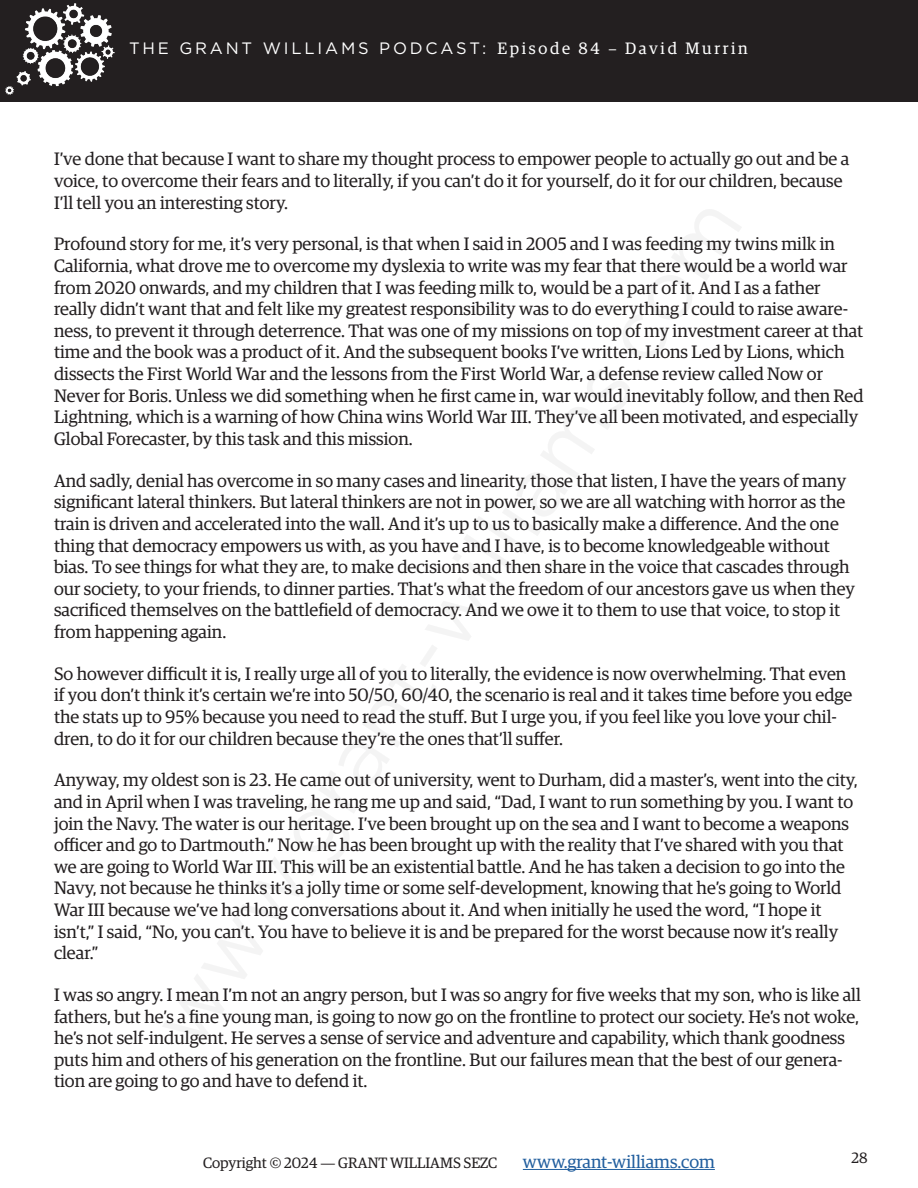
<style>
.page{position:relative;width:918px;height:1188px;background:#fff}
.page>*{position:absolute;margin:0;border:0;box-sizing:border-box;transform-origin:0 0}
.Body_Copy{font:18px/21.6px "Guardian Egyptian";color:#231f20}
.t1{font:18px "Guardian Egyptian";color:#215e9e}
.t2{font:16.5px "Gotham";letter-spacing:.17em;color:#fff}
.t3{font:15px "Guardian Egyptian";color:#231f20}
.s1{font-family:"Guardian Egyptian"}
.s2{font-family:"Myriad Pro"}
</style>
<div class="page">
<hr style="left:523px;top:1169px;width:192px;height:1px;background:#215e9e">
<svg style="left:163px;top:209px;width:578px;height:828px"></svg>
<div style="left:0;top:0;width:918px;height:102px;background:#231f20"></div>
<img style="left:5px;top:4px;width:110px;height:91px">
<p class="t2" style="left:129px;top:38px;width:620px">THE GRANT WILLIAMS PODCAST: <span class="s1">Episode 84</span> <span class="s2">–</span> <span class="s1">David Murrin</span></p>
<p class="Body_Copy" style="left:54px;top:147px;width:797px">I’ve done that because I want to share my thought process to empower people to actually go out and be a voice, to overcome their fears and to literally, if you can’t do it for yourself, do it for our children, because<br>I’ll tell you an interesting story.</p>
<p class="Body_Copy" style="left:54px;top:232px;width:811px">Profound story for me, it’s very personal, is that when I said in 2005 and I was feeding my twins milk in California, what drove me to overcome my dyslexia to write was my fear that there would be a world war from 2020 onwards, and my children that I was feeding milk to, would be a part of it. And I as a father really didn’t want that and felt like my greatest responsibility was to do everything I could to raise aware&shy;ness, to prevent it through deterrence. That was one of my missions on top of my investment career at that time and the book was a product of it. And the subsequent books I’ve written, Lions Led by Lions, which dissects the First World War and the lessons from the First World War, a defense review called Now or Never for Boris. Unless we did something when he first came in, war would inevitably follow, and then Red Lightning, which is a warning of how China wins World War III. They’ve all been motivated, and especially Global Forecaster, by this task and this mission.</p>
<p class="Body_Copy" style="left:54px;top:469px;width:803px">And sadly, denial has overcome in so many cases and linearity, those that listen, I have the years of many significant lateral thinkers. But lateral thinkers are not in power, so we are all watching with horror as the train is driven and accelerated into the wall. And it’s up to us to basically make a difference. And the one thing that democracy empowers us with, as you have and I have, is to become knowledgeable without bias. To see things for what they are, to make decisions and then share in the voice that cascades through our society, to your friends, to dinner parties. That’s what the freedom of our ancestors gave us when they sacrificed themselves on the battlefield of democracy. And we owe it to them to use that voice, to stop it from happening again.</p>
<p class="Body_Copy" style="left:54px;top:662px;width:800px">So however difficult it is, I really urge all of you to literally, the evidence is now overwhelming. That even if you don’t think it’s certain we’re into 50/50, 60/40, the scenario is real and it takes time before you edge the stats up to 95% because you need to read the stuff. But I urge you, if you feel like you love your chil&shy;dren, to do it for our children because they’re the ones that’ll suffer.</p>
<p class="Body_Copy" style="left:54px;top:768px;width:805px">Anyway, my oldest son is 23. He came out of university, went to Durham, did a master’s, went into the city, and in April when I was traveling, he rang me up and said, “Dad, I want to run something by you. I want to join the Navy. The water is our heritage. I’ve been brought up on the sea and I want to become a weapons officer and go to Dartmouth.” Now he has been brought up with the reality that I’ve shared with you that we are going to World War III. This will be an existential battle. And he has taken a decision to go into the Navy, not because he thinks it’s a jolly time or some self-development, knowing that he’s going to World War III because we’ve had long conversations about it. And when initially he used the word, “I hope it isn’t,” I said, “No, you can’t. You have to believe it is and be prepared for the worst because now it’s really clear.”</p>
<p class="Body_Copy" style="left:54px;top:983px;width:809px">I was so angry. I mean I’m not an angry person, but I was so angry for five weeks that my son, who is like all fathers, but he’s a fine young man, is going to now go on the frontline to protect our society. He’s not woke, he’s not self-indulgent. He serves a sense of service and adventure and capability, which thank goodness puts him and others of his generation on the frontline. But our failures mean that the best of our genera&shy;tion are going to go and have to defend it.</p>
<p class="t3" style="left:203px;top:1152px;width:296px">Copyright © 2024 <span class="s2">—</span> GRANT WILLIAMS SEZC</p>
<p class="t1" style="left:523px;top:1149px;width:194px">www.grant-williams.com</p>
<p class="t3" style="left:852px;top:1148px;width:18px">28</p>
</div>
